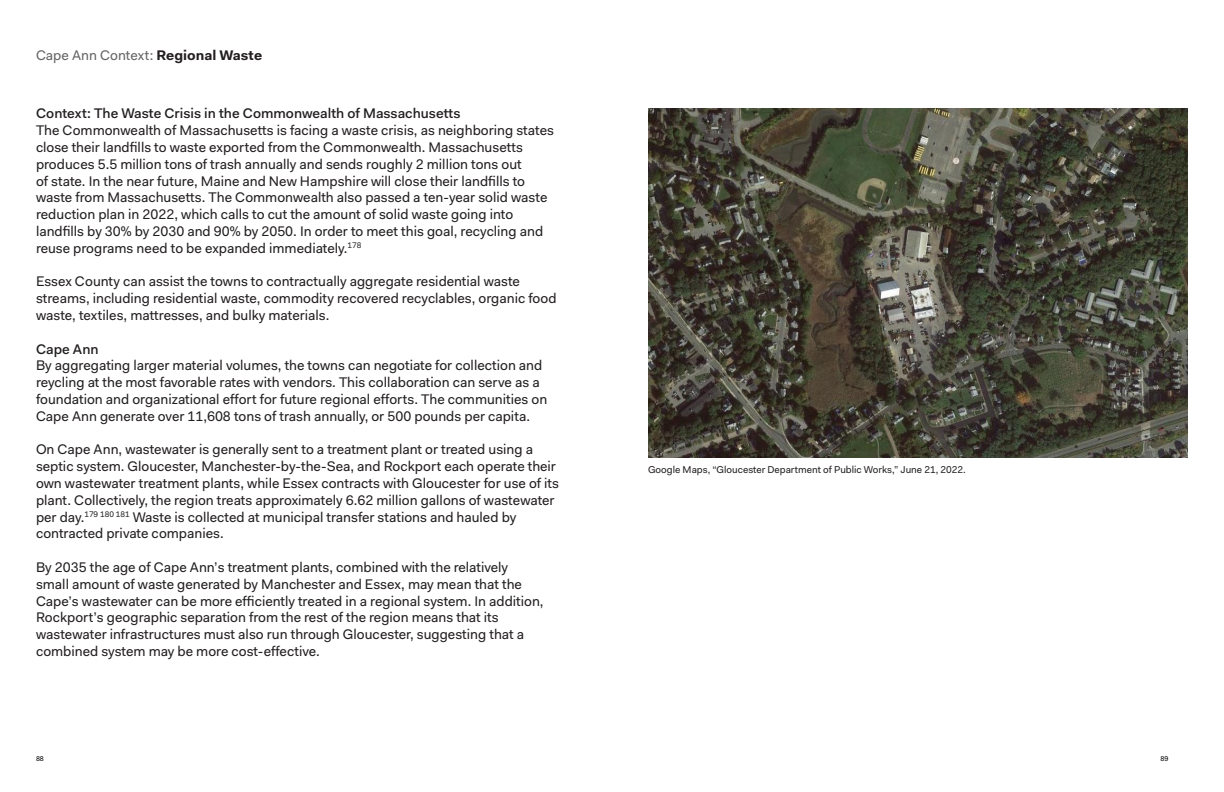
<style>
.page{position:relative;width:1224px;height:792px;background:#fff}
.page>*{position:absolute;margin:0;border:0;box-sizing:border-box;transform-origin:0 0}
.Paragraph_Style_1{font:14px/16.8px "Fakt";color:#231f20}
.Paragraph_Style_1-2{font:500 14px "Fakt";color:#231f20}
.OFU_MOP_Titles_Fakt{font:14px "Fakt";color:#656568}
.t1{font:10px "Fakt";color:#231f20}
.t2{font:500 7px "Fakt";color:#231f20}
.s1{font-weight:700;color:#231f20}
</style>
<div class="page">
<img style="left:648px;top:108px;width:540px;height:350px">
<p class="OFU_MOP_Titles_Fakt" style="left:36px;top:47px;width:228px">Cape Ann Context: <span class="s1">Regional Waste</span></p>
<p class="Paragraph_Style_1-2" style="left:36px;top:105px;width:426px">Context: The Waste Crisis in the Commonwealth of Massachusetts</p>
<p class="Paragraph_Style_1" style="left:36px;top:122px;width:520px">The Commonwealth of Massachusetts is facing a waste crisis, as neighboring states close their landfills to waste exported from the Commonwealth. Massachusetts produces 5.5 million tons of trash annually and sends roughly 2 million tons out<br>of state. In the near future, Maine and New Hampshire will close their landfills to waste from Massachusetts. The Commonwealth also passed a ten-year solid waste reduction plan in 2022, which calls to cut the amount of solid waste going into landfills by 30% by 2030 and 90% by 2050. In order to meet this goal, recycling and reuse programs need to be expanded immediately.<sup>178</sup></p>
<p class="Paragraph_Style_1" style="left:36px;top:273px;width:522px">Essex County can assist the towns to contractually aggregate residential waste streams, including residential waste, commodity recovered recyclables, organic food waste, textiles, mattresses, and bulky materials.</p>
<p class="Paragraph_Style_1-2" style="left:36px;top:340px;width:64px">Cape Ann</p>
<p class="Paragraph_Style_1" style="left:36px;top:357px;width:513px">By aggregating larger material volumes, the towns can negotiate for collection and reycling at the most favorable rates with vendors. This collaboration can serve as a foundation and organizational effort for future regional efforts. The communities on Cape Ann generate over 11,608 tons of trash annually, or 500 pounds per capita.</p>
<p class="Paragraph_Style_1" style="left:36px;top:441px;width:525px">On Cape Ann, wastewater is generally sent to a treatment plant or treated using a septic system. Gloucester, Manchester-by-the-Sea, and Rockport each operate their own wastewater treatment plants, while Essex contracts with Gloucester for use of its plant. Collectively, the region treats approximately 6.62 million gallons of wastewater per day.<sup>179</sup> <sup>180</sup> <sup>181</sup> Waste is collected at municipal transfer stations and hauled by contracted private companies.</p>
<p class="Paragraph_Style_1" style="left:36px;top:559px;width:509px">By 2035 the age of Cape Ann’s treatment plants, combined with the relatively small amount of waste generated by Manchester and Essex, may mean that the Cape’s wastewater can be more efficiently treated in a regional system. In addition, Rockport’s geographic separation from the rest of the region means that its wastewater infrastructures must also run through Gloucester, suggesting that a combined system may be more cost-effective.</p>
<p class="t1" style="left:648px;top:463px;width:319px">Google Maps, “Gloucester Department of Public Works,” June 21, 2022.</p>
<p class="t2" style="left:36px;top:755px;width:9px">88</p>
<p class="t2" style="left:1161px;top:755px;width:9px">89</p>
</div>
